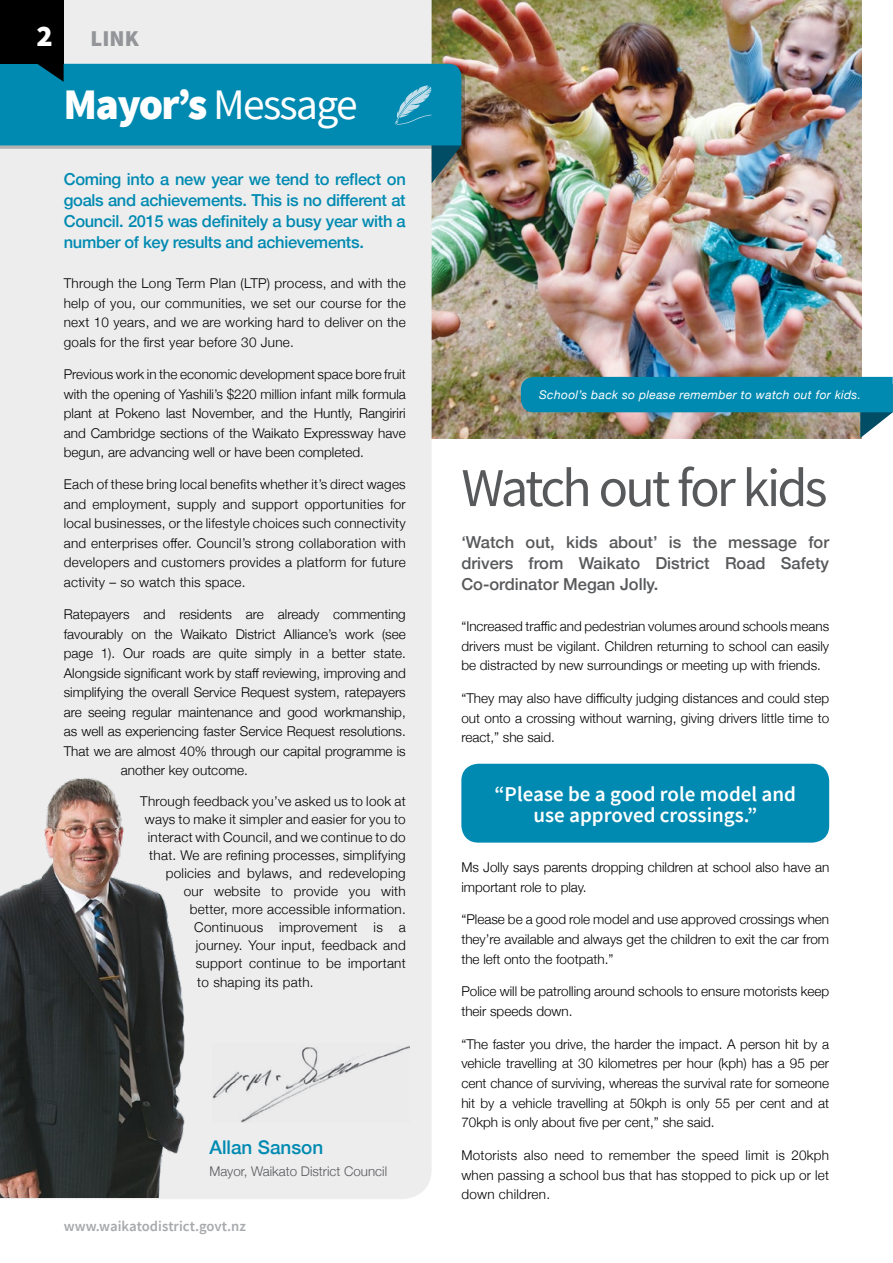
<style>
.page{position:relative;width:893px;height:1263px;background:#fff}
.page>*{position:absolute;margin:0;border:0;box-sizing:border-box;transform-origin:0 0}
.t1{font:54.6px "Source Sans Pro";letter-spacing:-.055em;color:#58595b}
.t2{font:900 43.5px "Source Sans Pro";letter-spacing:-.04em;color:#fff}
.t3{font:900 30.3px "Source Sans Pro";color:#fff}
.t4{font:900 22.5px "Source Sans Pro";color:#939598}
.Captions{font:600 21px/21px "Source Sans Pro";color:#fff;text-align:center}
.Body_Copy{font:500 18.9px "Helvetica Neue";color:#008ab1}
.WDC_Intro_para{font:500 16.5px/21px "Helvetica Neue";letter-spacing:-.02em;color:#008ab1;text-align:justify}
.WDC_Intro_para-2{font:500 16.5px/21.1px "Helvetica Neue";color:#58595b;text-align:justify}
.t5{font:600 14.7px "Source Sans Pro";color:#a7a9ac}
.Body_Copy-2{font:300 13.5px/19.6px "Helvetica Neue";color:#000;text-align:justify}
.Body_Copy-3{font:300 13.5px/18px "Helvetica Neue";letter-spacing:.02em;color:#000;text-align:right}
.Body_Copy-4{font:300 13.35px "Helvetica Neue";color:#58595b}
.Body_Copy-5{font:italic 12px "Helvetica Neue";letter-spacing:.03em;color:#fff}
.s1{font-weight:400}
</style>
<div class="page">
<img style="left:432px;top:0;width:429px;height:438px">
<div style="left:0;top:0;width:432px;height:1199px;background:#ededee"></div>
<img style="left:0;top:770px;width:286px;height:427px">
<img style="left:521px;top:377px;width:372px;height:61px">
<div style="left:0;top:67px;width:464px;height:119px;background:#000;opacity:.25"></div>
<div style="left:0;top:0;width:64px;height:64px;background:#000"></div>
<div style="left:461px;top:764px;width:368px;height:79px;background:#008ab1;border-radius:17px"></div>
<svg style="left:0;top:59px;width:461px;height:124px"></svg>
<img style="left:212px;top:1043px;width:197px;height:80px">
<p class="t3" style="left:37px;top:16px;width:18px">2</p>
<p class="t4" style="left:91px;top:24px;width:50px">LINK</p>
<p class="t2" style="left:64px;top:76px;width:296px">Mayor’s <span class="s1">Message</span></p>
<p class="WDC_Intro_para" style="left:64px;top:167px;width:344px">Coming into a new year we tend to reflect on goals and achievements. This is no different at Council. 2015 was definitely a busy year with a number of key results and achievements.</p>
<p class="Body_Copy-2" style="left:64px;top:273px;width:344px">Through the Long Term Plan (LTP) process, and with the help of you, our communities, we set our course for the next 10 years, and we are working hard to deliver on the goals for the first year before 30 June.</p>
<p class="Body_Copy-2" style="left:64px;top:363px;width:344px">Previous work in the economic development space bore fruit with the opening of Yashili’s $220 million infant milk formula plant at Pokeno last November, and the Huntly, Rangiriri and Cambridge sections of the Waikato Expressway have begun, are advancing well or have been completed.</p>
<p class="Body_Copy-2" style="left:64px;top:474px;width:344px">Each of these bring local benefits whether it’s direct wages and employment, supply and support opportunities for local businesses, or the lifestyle choices such connectivity and enterprises offer. Council’s strong collaboration with developers and customers provides a platform for future activity – so watch this space.</p>
<p class="Body_Copy-2" style="left:64px;top:603px;width:344px">Ratepayers and residents are already commenting</p>
<p class="Body_Copy-2" style="left:64px;top:623px;width:344px">favourably on the Waikato District Alliance’s work (see</p>
<p class="Body_Copy-2" style="left:64px;top:642px;width:344px">page 1). Our roads are quite simply in a better state.</p>
<p class="Body_Copy-2" style="left:64px;top:662px;width:344px">Alongside significant work by staff reviewing, improving and</p>
<p class="Body_Copy-2" style="left:64px;top:681px;width:344px">simplifying the overall Service Request system, ratepayers</p>
<p class="Body_Copy-2" style="left:64px;top:701px;width:344px">are seeing regular maintenance and good workmanship,</p>
<p class="Body_Copy-2" style="left:64px;top:720px;width:344px">as well as experiencing faster Service Request resolutions.</p>
<p class="Body_Copy-2" style="left:64px;top:740px;width:343px">That we are almost 40% through our capital programme is</p>
<p class="Body_Copy-2" style="left:121px;top:759px;width:129px">another key outcome.</p>
<p class="Body_Copy-3" style="left:140px;top:791px;width:267px">Through feedback you’ve asked us to look at ways to make it simpler and easier for you to interact with Council, and we continue to do that. We are refining processes, simplifying policies and bylaws, and redeveloping<br>our website to provide you with<br>better, more accessible information.<br>Continuous improvement is a<br>journey. Your input, feedback and<br>support continue to be important</p>
<p class="Body_Copy-3" style="left:197px;top:972px;width:118px">to shaping its path.</p>
<p class="Body_Copy" style="left:209px;top:1132px;width:115px">Allan Sanson</p>
<p class="Body_Copy-4" style="left:209px;top:1160px;width:179px">Mayor, Waikato District Council</p>
<p class="t5" style="left:64px;top:1217px;width:184px">www.waikatodistrict.govt.nz</p>
<p class="Body_Copy-5" style="left:539px;top:386px;width:323px">School’s back so please remember to watch out for kids.</p>
<p class="t1" style="left:461px;top:454px;width:368px">Watch out for kids</p>
<p class="WDC_Intro_para-2" style="left:461px;top:530px;width:369px">‘Watch out, kids about’ is the message for drivers from Waikato District Road Safety Co-ordinator Megan Jolly.</p>
<p class="Body_Copy-2" style="left:461px;top:615px;width:369px">“Increased traffic and pedestrian volumes around schools means drivers must be vigilant. Children returning to school can easily be distracted by new surroundings or meeting up with friends.</p>
<p class="Body_Copy-2" style="left:461px;top:687px;width:369px">“They may also have difficulty judging distances and could step out onto a crossing without warning, giving drivers little time to react,” she said.</p>
<p class="Captions" style="left:494px;top:784px;width:303px">“Please be a good role model and use approved crossings.”</p>
<p class="Body_Copy-2" style="left:461px;top:857px;width:369px">Ms Jolly says parents dropping children at school also have an important role to play.</p>
<p class="Body_Copy-2" style="left:461px;top:909px;width:369px">“Please be a good role model and use approved crossings when they’re available and always get the children to exit the car from the left onto the footpath.”</p>
<p class="Body_Copy-2" style="left:461px;top:981px;width:369px">Police will be patrolling around schools to ensure motorists keep their speeds down.</p>
<p class="Body_Copy-2" style="left:461px;top:1033px;width:369px">“The faster you drive, the harder the impact. A person hit by a vehicle travelling at 30 kilometres per hour (kph) has a 95 per cent chance of surviving, whereas the survival rate for someone hit by a vehicle travelling at 50kph is only 55 per cent and at 70kph is only about five per cent,” she said.</p>
<p class="Body_Copy-2" style="left:461px;top:1144px;width:369px">Motorists also need to remember the speed limit is 20kph when passing a school bus that has stopped to pick up or let down children.</p>
</div>
